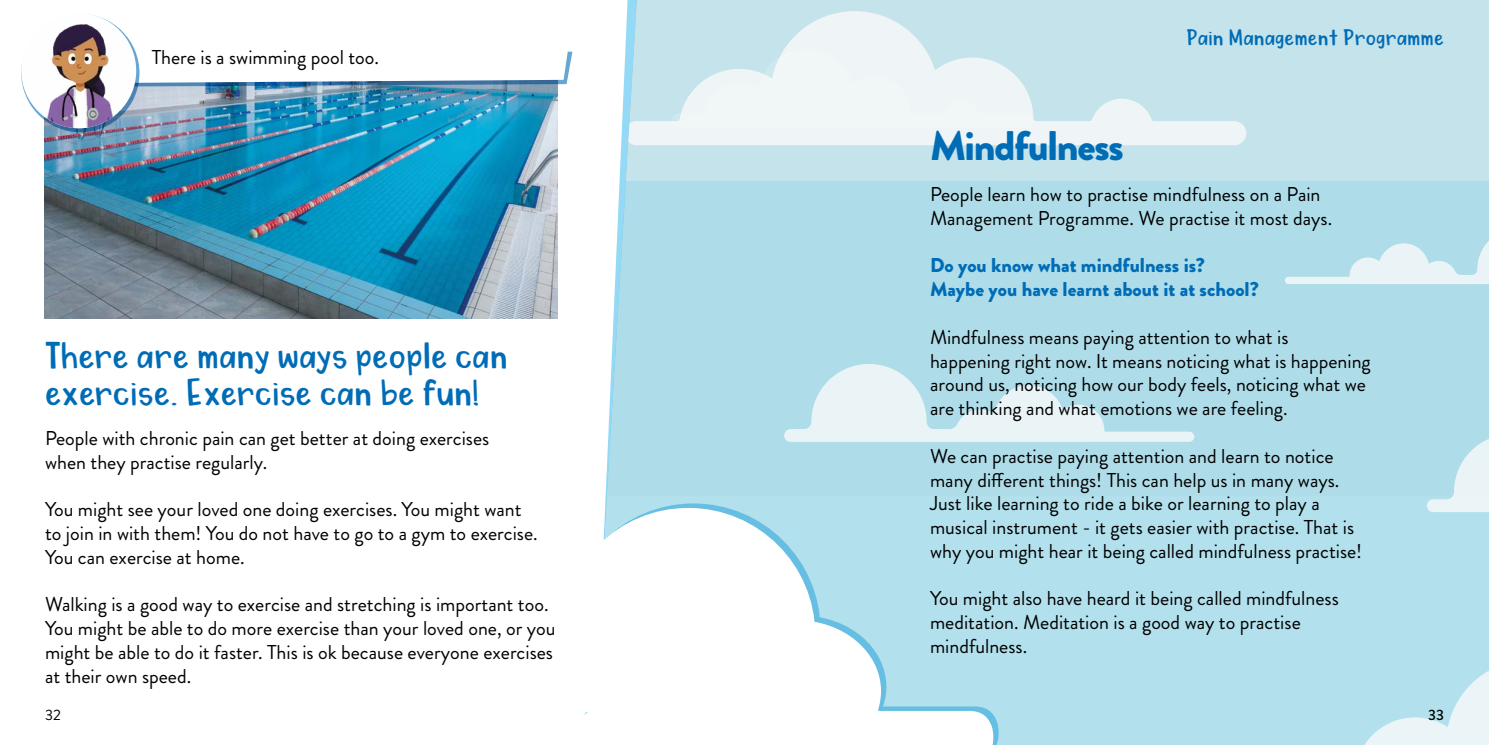
<style>
.page{position:relative;width:1489px;height:745px;background:#fff}
.page>*{position:absolute;margin:0;border:0;box-sizing:border-box;transform-origin:0 0}
.t1{font:900 41.25px "Brandon Grotesque";letter-spacing:-.03em;color:#006cb6}
.t2{font:37.5px/37.5px "My Dear Watson";color:#006cb6}
.t3{font:22.5px "My Dear Watson";color:#006cb6}
.t4{font:20px/23.8px "Brandon Grotesque";color:#000}
.t5{font:900 20px/23.8px "Brandon Grotesque";color:#006cb6}
.t6{font:15px "Brandon Grotesque";color:#000}
.t7{font:500 15px "Brandon Grotesque";color:#000}
</style>
<div class="page">
<div style="left:600px;top:180px;width:888px;height:316px;background:#aedde9"></div>
<svg style="left:1285px;top:242px;width:203px;height:42px"></svg>
<div style="left:600px;top:0;width:888px;height:181px;background:#c5e3ea"></div>
<div style="left:605px;top:496px;width:883px;height:248px;background:#b2e0ec"></div>
<svg style="left:784px;top:364px;width:410px;height:77px"></svg>
<svg style="left:624px;top:11px;width:622px;height:134px;fill:#c5e3ed"></svg>
<svg style="left:1426px;top:439px;width:62px;height:73px"></svg>
<svg style="left:1299px;top:659px;width:189px;height:85px;background:#bfe4ee"></svg>
<img style="left:44px;top:87px;width:513px;height:231px">
<svg style="left:128px;top:38px;width:444px;height:49px"></svg>
<svg style="left:605px;top:503px;width:215px;height:112px"></svg>
<svg style="left:21px;top:14px;width:118px;height:118px"></svg>
<img style="left:21px;top:13px;width:115px;height:115px;border-radius:57px">
<svg style="left:603px;top:507px;width:212px;height:108px"></svg>
<svg style="left:583px;top:615px;width:415px;height:129px"></svg>
<p class="t4" style="left:152px;top:46px;width:229px">There is a swimming pool too.</p>
<p class="t2" style="left:45px;top:336px;width:464px">There are many ways people can exercise. Exercise can be fun!</p>
<p class="t4" style="left:45px;top:426px;width:446px">People with chronic pain can get better at doing exercises when they practise regularly.</p>
<p class="t4" style="left:45px;top:497px;width:494px">You might see your loved one doing exercises. You might want to join in with them! You do not have to go to a gym to exercise.<br>You can exercise at home.</p>
<p class="t4" style="left:45px;top:592px;width:512px">Walking is a good way to exercise and stretching is important too.<br>You might be able to do more exercise than your loved one, or you might be able to do it faster. This is ok because everyone exercises at their own speed.</p>
<p class="t1" style="left:930px;top:117px;width:195px">Mindfulness</p>
<p class="t3" style="left:1185px;top:26px;width:260px">Pain Management Programme</p>
<p class="t4" style="left:930px;top:182px;width:403px">People learn how to practise mindfulness on a Pain<br>Management Programme. We practise it most days.</p>
<p class="t5" style="left:930px;top:254px;width:330px">Do you know what mindfulness is?<br>Maybe you have learnt about it at school?</p>
<p class="t4" style="left:930px;top:325px;width:442px">Mindfulness means paying attention to what is happening right now. It means noticing what is happening around us, noticing how our body feels, noticing what we are thinking and what emotions we are feeling.</p>
<p class="t4" style="left:930px;top:444px;width:433px">We can practise paying attention and learn to notice many different things! This can help us in many ways.<br>Just like learning to ride a bike or learning to play a musical instrument - it gets easier with practise. That is why you might hear it being called mindfulness practise!</p>
<p class="t4" style="left:930px;top:586px;width:410px">You might also have heard it being called mindfulness meditation. Meditation is a good way to practise mindfulness.</p>
<p class="t6" style="left:45px;top:704px;width:17px">32</p>
<p class="t7" style="left:1427px;top:704px;width:17px">33</p>
</div>
